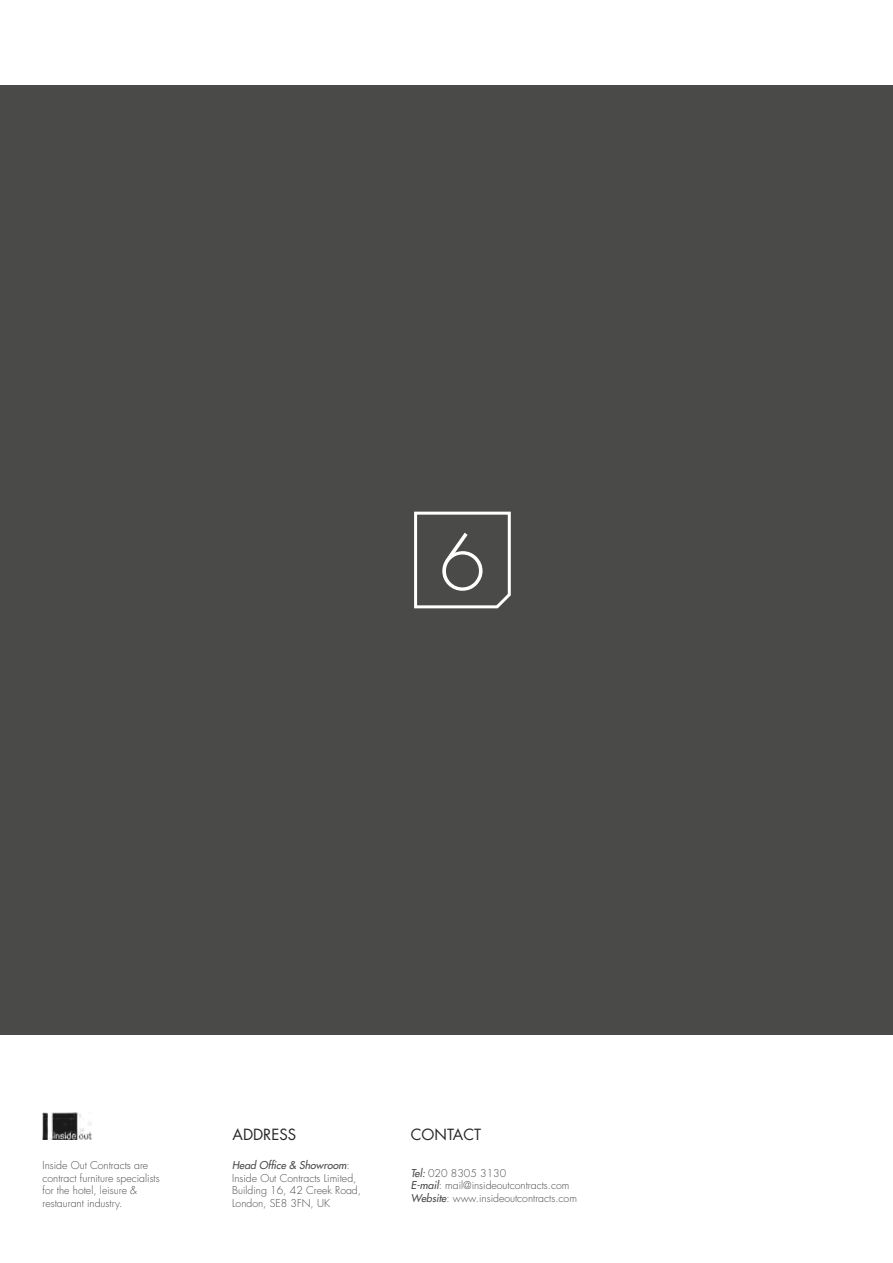
<style>
.page{position:relative;width:893px;height:1263px;background:#fff}
.page>*{position:absolute;margin:0;border:0;box-sizing:border-box;transform-origin:0 0}
.t1{font:300 75px "Futura LT";color:#fff}
.t2{font:15px "Futura LT";color:#282827}
.t3{font:300 10.5px/12.6px "Futura LT";color:#4a4a49}
.s1{font-weight:400;font-style:italic}
</style>
<div class="page">
<div style="left:0;top:85px;width:893px;height:950px;background:#4a4a49"></div>
<svg style="left:414px;top:511px;width:97px;height:98px"></svg>
<img style="left:43px;top:1112px;width:49px;height:27px">
<h1 class="t1" style="left:439px;top:517px;width:48px">6</h1>
<p class="t3" style="left:43px;top:1159px;width:119px">Inside Out Contracts are contract furniture specialists for the hotel, leisure &amp; restaurant industry.</p>
<h2 class="t2" style="left:233px;top:1124px;width:65px">ADDRESS</h2>
<p class="t3" style="left:232px;top:1159px;width:130px"><span class="s1">Head Office &amp; Showroom</span>:<br>Inside Out Contracts Limited,<br>Building 16, 42 Creek Road,<br>London, SE8 3FN, UK</p>
<h2 class="t2" style="left:411px;top:1124px;width:72px">CONTACT</h2>
<p class="t3" style="left:411px;top:1167px;width:168px"><span class="s1">Tel:</span> 020 8305 3130<br><span class="s1">E-mail</span>: mail@insideoutcontracts.com<br><span class="s1">Website</span>: www.insideoutcontracts.com</p>
</div>
